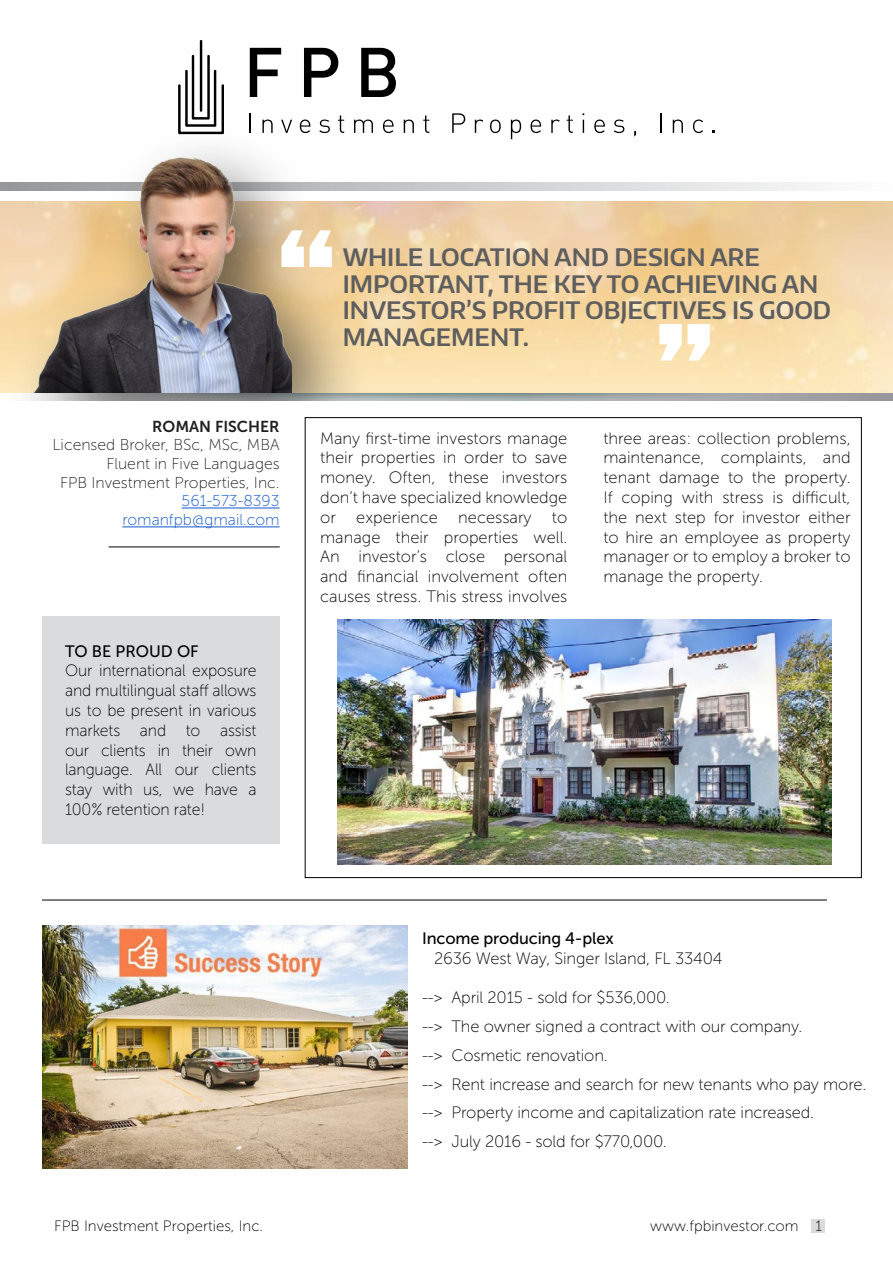
<style>
.page{position:relative;width:893px;height:1263px;background:#fff}
.page>*{position:absolute;margin:0;border:0;box-sizing:border-box;transform-origin:0 0}
.t1{font:600 24px/26.4px "Encode Sans";color:#5e5e5e}
.t2{font:16.5px/19.8px "Museo Sans 100";letter-spacing:-.01em;color:#000;text-align:justify}
.t3{font:16.5px/19.8px "Museo Sans 100";letter-spacing:-.01em;color:#000;text-align:justify;scale:.96 1}
.t4{font:16.5px "Museo Sans 500";letter-spacing:-.01em;color:#000}
.t5{font:15.75px/18.9px "Museo Sans 100";color:#202020;text-align:right}
.t6{font:15.75px/18.9px "Museo Sans 100";color:#15c;text-align:right}
.t7{font:15.75px "Museo Sans 700";color:#202020}
.t8{font:15px "Museo Sans 100";color:#000}
</style>
<div class="page">
<div style="left:811px;top:1220px;width:14px;height:13px;background:#dadbdc"></div>
<svg style="left:178px;top:40px;width:46px;height:85px"></svg>
<svg style="left:250px;top:48px;width:31px;height:49px"></svg>
<svg style="left:304px;top:48px;width:34px;height:49px"></svg>
<svg style="left:361px;top:48px;width:35px;height:49px"></svg>
<svg style="left:250px;top:113px;width:1px;height:12px"></svg>
<svg style="left:262px;top:120px;width:11px;height:5px"></svg>
<svg style="left:281px;top:120px;width:11px;height:5px"></svg>
<svg style="left:300px;top:120px;width:10px;height:5px"></svg>
<svg style="left:319px;top:120px;width:10px;height:5px"></svg>
<svg style="left:338px;top:115px;width:6px;height:10px"></svg>
<svg style="left:354px;top:120px;width:19px;height:5px"></svg>
<svg style="left:383px;top:120px;width:11px;height:13px"></svg>
<svg style="left:404px;top:120px;width:10px;height:13px"></svg>
<svg style="left:423px;top:115px;width:6px;height:18px"></svg>
<svg style="left:452px;top:113px;width:13px;height:20px"></svg>
<svg style="left:475px;top:120px;width:8px;height:13px"></svg>
<svg style="left:490px;top:120px;width:11px;height:13px"></svg>
<svg style="left:511px;top:120px;width:10px;height:19px"></svg>
<svg style="left:531px;top:120px;width:10px;height:13px"></svg>
<svg style="left:551px;top:120px;width:9px;height:13px"></svg>
<svg style="left:567px;top:115px;width:6px;height:18px"></svg>
<svg style="left:583px;top:113px;width:1px;height:20px"></svg>
<svg style="left:594px;top:120px;width:11px;height:13px"></svg>
<svg style="left:614px;top:120px;width:10px;height:13px"></svg>
<svg style="left:660px;top:113px;width:1px;height:20px"></svg>
<svg style="left:673px;top:120px;width:10px;height:13px"></svg>
<svg style="left:693px;top:120px;width:10px;height:13px"></svg>
<svg style="left:0;top:392px;width:893px;height:9px;background:#aaadaa"></svg>
<svg style="left:0;top:182px;width:813px;height:9px;background:#d9dadb"></svg>
<div style="left:5px;top:125px;width:371px;height:353px;background:#000;opacity:.57"></div>
<img style="left:29px;top:151px;width:263px;height:241px">
<svg style="left:281px;top:230px;width:51px;height:37px"></svg>
<svg style="left:659px;top:324px;width:51px;height:37px"></svg>
<div style="left:0;top:401px;width:881px;height:108px;background:#fff"></div>
<hr style="left:182px;top:508px;width:98px;height:1px;background:#15c">
<hr style="left:122px;top:526px;width:158px;height:1px;background:#15c">
<hr style="left:109px;top:546px;width:171px;height:1px;background:#000">
<hr style="left:42px;top:900px;width:785px;height:1px;background:#000">
<div style="left:42px;top:616px;width:238px;height:227px;background:#dadbdc"></div>
<img style="left:42px;top:925px;width:365px;height:244px">
<img style="left:337px;top:619px;width:494px;height:245px">
<p class="t7" style="left:152px;top:418px;width:129px">ROMAN FISCHER</p>
<p class="t5" style="left:53px;top:435px;width:229px">Licensed Broker, BSc, MSc, MBA<br>Fluent in Five Languages<br>FPB Investment Properties, Inc.</p>
<p class="t6" style="left:122px;top:492px;width:159px">561-573-8393 romanfpb@gmail.com</p>
<p class="t4" style="left:65px;top:642px;width:135px">TO BE PROUD OF</p>
<p class="t3" style="left:65px;top:661px;width:201px">Our international exposure and multilingual staff allows us to be present in various markets and to assist our clients in their own language. All our clients stay with us, we have a 100% retention rate!</p>
<h1 class="t1" style="left:343px;top:244px;width:490px">WHILE LOCATION AND DESIGN ARE<br>IMPORTANT, THE KEY TO ACHIEVING AN<br>INVESTOR’S PROFIT OBJECTIVES IS GOOD<br>MANAGEMENT.</h1>
<p class="t2" style="left:320px;top:428px;width:249px">Many first-time investors manage their properties in order to save money. Often, these investors don’t have specialized knowledge or experience necessary to manage their properties well.<br>An investor’s close personal and financial involvement often causes stress. This stress involves</p>
<p class="t2" style="left:603px;top:428px;width:249px">three areas: collection problems, maintenance, complaints, and tenant damage to the property.<br>If coping with stress is difficult, the next step for investor either to hire an employee as property manager or to employ a broker to manage the property.</p>
<p class="t4" style="left:422px;top:929px;width:193px">Income producing 4-plex</p>
<p class="t2" style="left:434px;top:948px;width:290px">2636 West Way, Singer Island, FL 33404</p>
<p class="t2" style="left:422px;top:983px;width:446px;line-height:28.8px;text-align:left">--&gt; April 2015 - sold for $536,000.<br>--&gt; The owner signed a contract with our company.<br>--&gt; Cosmetic renovation.<br>--&gt; Rent increase and search for new tenants who pay more. --&gt; Property income and capitalization rate increased.<br>--&gt; July 2016 - sold for $770,000.</p>
<p class="t8" style="left:54px;top:1218px;width:211px">FPB Investment Properties, Inc.</p>
<p class="t8" style="left:650px;top:1218px;width:173px">www.fpbinvestor.com 1</p>
</div>
